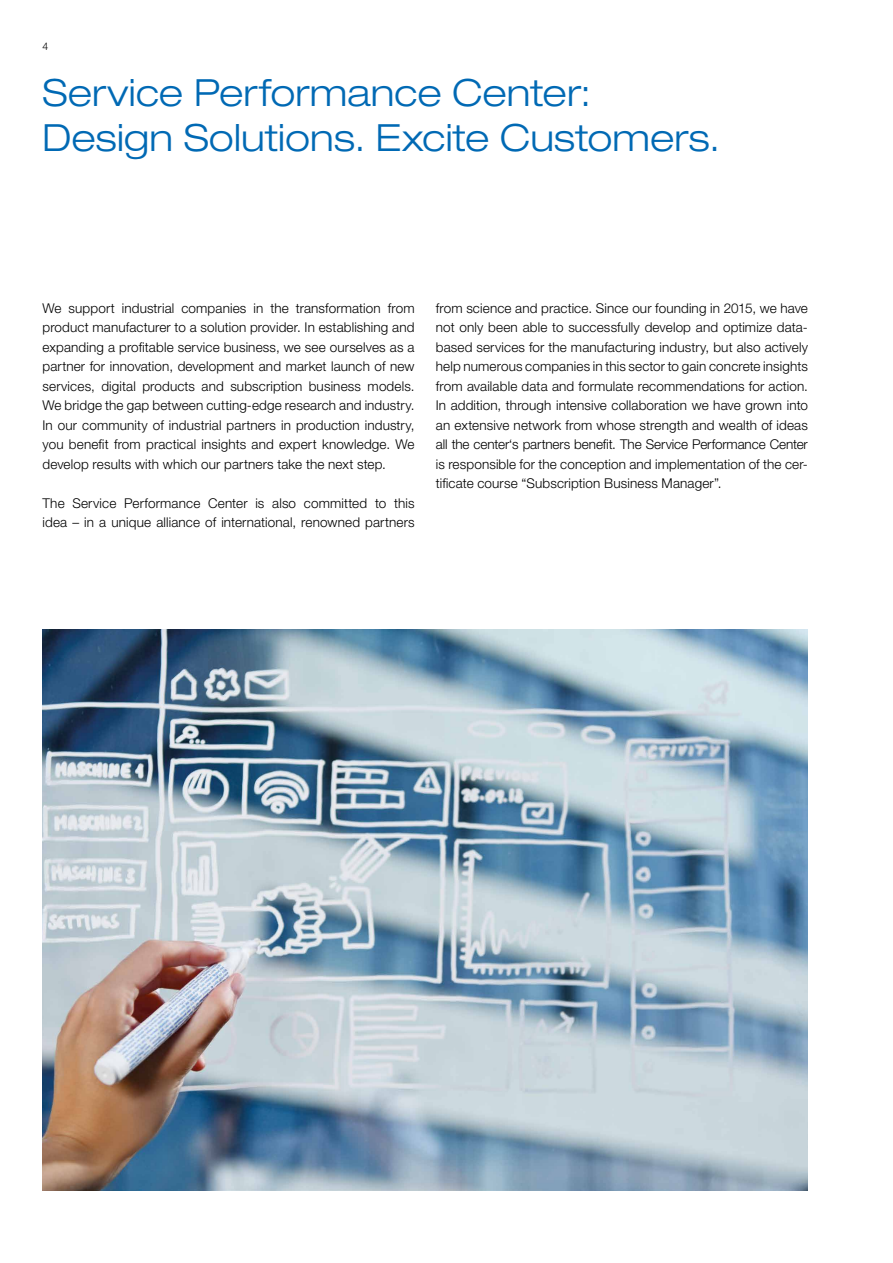
<style>
.page{position:relative;width:893px;height:1263px;background:#fff}
.page>*{position:absolute;margin:0;border:0;box-sizing:border-box;transform-origin:0 0}
.t1{font:300 expanded 37.5px/45px "Helvetica Neue LT Std";letter-spacing:.005em;color:#0069b4}
.t2{font:300 13.5px/19.5px "Helvetica Neue LT Std";letter-spacing:.01em;color:#000;text-align:justify}
.t3{font:300 10.5px "Helvetica Neue LT Std";color:#000}
</style>
<div class="page">
<img style="left:43px;top:630px;width:765px;height:560px">
<p class="t3" style="left:43px;top:40px;width:7px">4</p>
<h1 class="t1" style="left:43px;top:70px;width:679px">Service Performance Center:<br>Design Solutions. Excite Customers.</h1>
<p class="t2" style="left:43px;top:298px;width:374px">We support industrial companies in the transformation from product manufacturer to a solution provider. In establishing and expanding a profitable service business, we see ourselves as a partner for innovation, development and market launch of new services, digital products and subscription business models.<br>We bridge the gap between cutting-edge research and industry.<br>In our community of industrial partners in production industry, you benefit from practical insights and expert knowledge. We develop results with which our partners take the next step.</p>
<p class="t2" style="left:43px;top:493px;width:374px">The Service Performance Center is also committed to this idea – in a unique alliance of international, renowned partners</p>
<p class="t2" style="left:436px;top:298px;width:374px">from science and practice. Since our founding in 2015, we have not only been able to successfully develop and optimize data&shy;based services for the manufacturing industry, but also actively help numerous companies in this sector to gain concrete insights from available data and formulate recommendations for action.<br>In addition, through intensive collaboration we have grown into an extensive network from whose strength and wealth of ideas all the center‘s partners benefit. The Service Performance Center is responsible for the conception and implementation of the cer&shy;tificate course “Subscription Business Manager”.</p>
</div>
